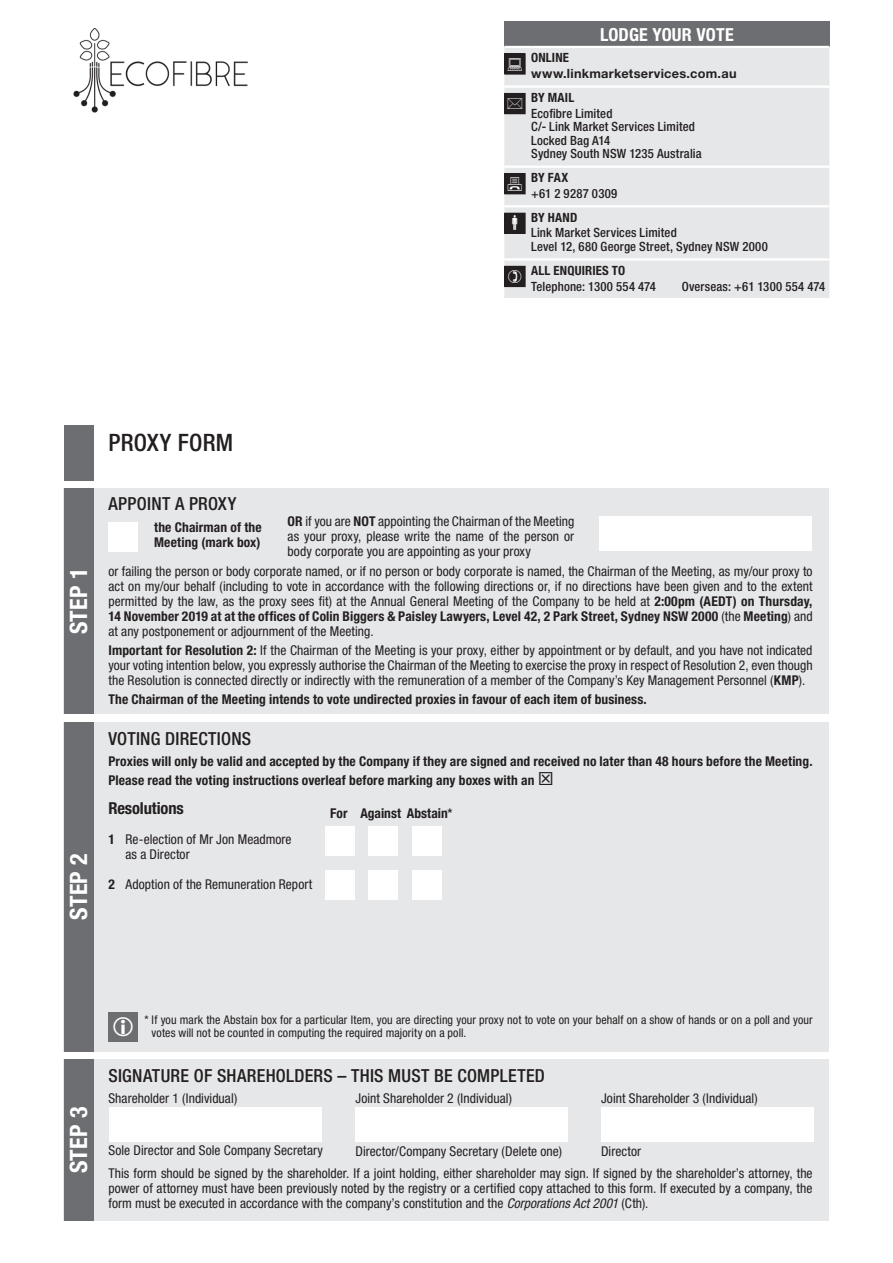
<style>
.page{position:relative;width:893px;height:1263px;background:#fff}
.page>*{position:absolute;margin:0;border:0;box-sizing:border-box;transform-origin:0 0}
.t1{font:700 condensed 24px "Helvetica Neue LT Std";letter-spacing:.015em;color:#fff}
.t2{font:500 condensed 24px "Helvetica Neue LT Std";letter-spacing:.01em;color:#231f20}
.t3{font:500 condensed 18px "Helvetica Neue LT Std";letter-spacing:.015em;color:#231f20}
.t4{font:700 condensed 18px "Helvetica Neue LT Std";letter-spacing:.01em;color:#fff}
.t5{font:700 condensed 16.5px "Helvetica Neue LT Std";letter-spacing:-.005em;color:#231f20}
.t6{font:condensed 13.5px/15px "Helvetica Neue LT Std";letter-spacing:.005em;color:#231f20;text-align:justify}
.t7{font:700 condensed 13.5px/15px "Helvetica Neue LT Std";letter-spacing:.01em;color:#231f20}
.t8{font:500 condensed 12.75px/13.5px "Helvetica Neue LT Std";letter-spacing:.015em;color:#231f20}
.t9{font:700 condensed 12.75px "Helvetica Neue LT Std";letter-spacing:.015em;color:#231f20}
.t10{font:700 12.75px "Helvetica Neue LT Std";letter-spacing:.02em;color:#231f20}
.t11{font:condensed 12px/13.5px "Helvetica Neue LT Std";letter-spacing:.01em;color:#231f20}
.s1{font-weight:700}
.s2{font-weight:500}
.s3{font-style:italic}
</style>
<div class="page">
<div style="left:64px;top:425px;width:30px;height:55px;background:#6d6e71"></div>
<div style="left:64px;top:488px;width:765px;height:226px;background:#e6e7e9"></div>
<div style="left:64px;top:488px;width:30px;height:226px;background:#6d6e71"></div>
<div style="left:64px;top:1059px;width:765px;height:162px;background:#e6e7e9"></div>
<div style="left:64px;top:1059px;width:30px;height:162px;background:#6d6e71"></div>
<div style="left:504px;top:21px;width:325px;height:26px;background:#6d6e71"></div>
<div style="left:504px;top:48px;width:325px;height:250px;background:#e6e7e9"></div>
<hr style="left:504px;top:85px;width:27px;height:3px;background:#fff">
<hr style="left:531px;top:85px;width:298px;height:3px;background:#fff">
<hr style="left:504px;top:166px;width:27px;height:2px;background:#fff">
<hr style="left:531px;top:166px;width:298px;height:2px;background:#fff">
<hr style="left:504px;top:205px;width:27px;height:2px;background:#fff">
<hr style="left:531px;top:205px;width:298px;height:2px;background:#fff">
<hr style="left:504px;top:258px;width:27px;height:3px;background:#fff">
<hr style="left:531px;top:258px;width:298px;height:3px;background:#fff">
<hr style="left:504px;top:46px;width:27px;height:2px;background:#fff">
<hr style="left:531px;top:46px;width:298px;height:2px;background:#fff">
<div style="left:505px;top:54px;width:20px;height:20px;background:#231f20"></div>
<div style="left:504px;top:53px;width:22px;height:22px;border:1px solid #231f20"></div>
<div style="left:505px;top:93px;width:20px;height:21px;background:#231f20"></div>
<div style="left:504px;top:93px;width:22px;height:21px;border:1px solid #231f20"></div>
<div style="left:505px;top:174px;width:20px;height:20px;background:#231f20"></div>
<div style="left:504px;top:173px;width:22px;height:21px;border:1px solid #231f20"></div>
<div style="left:505px;top:213px;width:20px;height:20px;background:#231f20"></div>
<div style="left:504px;top:213px;width:22px;height:21px;border:1px solid #231f20"></div>
<div style="left:505px;top:266px;width:20px;height:21px;background:#231f20"></div>
<div style="left:504px;top:266px;width:22px;height:21px;border:1px solid #231f20"></div>
<div style="left:108px;top:522px;width:30px;height:30px;background:#fff"></div>
<div style="left:600px;top:516px;width:212px;height:34px;background:#fff"></div>
<div style="left:109px;top:1107px;width:212px;height:34px;background:#fff"></div>
<div style="left:355px;top:1107px;width:213px;height:34px;background:#fff"></div>
<div style="left:601px;top:1107px;width:213px;height:34px;background:#fff"></div>
<div style="left:64px;top:722px;width:765px;height:329px;background:#e6e7e9"></div>
<div style="left:64px;top:722px;width:30px;height:329px;background:#6d6e71"></div>
<div style="left:108px;top:1012px;width:30px;height:30px;background:#6d6e71"></div>
<div style="left:325px;top:826px;width:30px;height:30px;background:#fff"></div>
<div style="left:368px;top:826px;width:30px;height:30px;background:#fff"></div>
<div style="left:412px;top:826px;width:30px;height:30px;background:#fff"></div>
<div style="left:325px;top:870px;width:30px;height:30px;background:#fff"></div>
<div style="left:368px;top:870px;width:30px;height:30px;background:#fff"></div>
<div style="left:412px;top:870px;width:30px;height:30px;background:#fff"></div>
<img style="left:73px;top:28px;width:175px;height:85px">
<h2 class="t4" style="left:600px;top:23px;width:135px">LODGE YOUR VOTE</h2>
<h1 class="t2" style="left:108px;top:429px;width:126px">PROXY FORM</h1>
<h2 class="t3" style="left:108px;top:493px;width:130px">APPOINT A PROXY</h2>
<p class="t9" style="left:531px;top:50px;width:39px">ONLINE</p>
<p class="t10" style="left:531px;top:66px;width:207px">www.linkmarketservices.com.au</p>
<p class="t9" style="left:531px;top:90px;width:45px">BY MAIL</p>
<p class="t8" style="left:531px;top:106px;width:172px">Ecofibre Limited<br>C/- Link Market Services Limited<br>Locked Bag A14<br>Sydney South NSW 1235 Australia</p>
<p class="t9" style="left:531px;top:170px;width:39px">BY FAX</p>
<p class="t8" style="left:531px;top:186px;width:88px">+61 2 9287 0309</p>
<p class="t9" style="left:531px;top:210px;width:48px">BY HAND</p>
<p class="t8" style="left:531px;top:226px;width:238px">Link Market Services Limited<br>Level 12, 680 George Street, Sydney NSW 2000</p>
<p class="t9" style="left:531px;top:263px;width:96px">ALL ENQUIRIES TO</p>
<p class="t8" style="left:531px;top:279px;width:126px">Telephone: 1300 554 474</p>
<p class="t8" style="left:682px;top:279px;width:145px">Overseas: +61 1300 554 474</p>
<p class="t7" style="left:154px;top:520px;width:109px">the Chairman of the<br>Meeting (mark box)</p>
<p class="t6" style="left:288px;top:514px;width:288px"><span class="s1">OR</span> if you are <span class="s1">NOT</span> appointing the Chairman of the Meeting as your proxy, please write the name of the person or body corporate you are appointing as your proxy</p>
<h1 class="t1" style="left:64px;top:634px;width:68px;rotate:-90deg">STEP 1</h1>
<p class="t6" style="left:108px;top:563px;width:706px">or failing the person or body corporate named, or if no person or body corporate is named, the Chairman of the Meeting, as my/our proxy to act on my/our behalf (including to vote in accordance with the following directions or, if no directions have been given and to the extent permitted by the law, as the proxy sees fit) at the Annual General Meeting of the Company to be held at <span class="s1">2:00pm (AEDT) on Thursday, 14 November 2019 at at the offices of Colin Biggers &amp; Paisley Lawyers, Level 42, 2 Park Street, Sydney NSW 2000</span> (the <span class="s1">Meeting</span>) and at any postponement or adjournment of the Meeting.</p>
<p class="t6" style="left:108px;top:643px;width:706px"><span class="s1">Important for Resolution 2:</span> If the Chairman of the Meeting is your proxy, either by appointment or by default, and you have not indicated your voting intention below, you expressly authorise the Chairman of the Meeting to exercise the proxy in respect of Resolution 2, even though the Resolution is connected directly or indirectly with the remuneration of a member of the Company’s Key Management Personnel (<span class="s1">KMP</span>).</p>
<p class="t7" style="left:108px;top:692px;width:540px">The Chairman of the Meeting intends to vote undirected proxies in favour of each item of business.</p>
<h2 class="t3" style="left:108px;top:728px;width:144px">VOTING DIRECTIONS</h2>
<p class="t7" style="left:108px;top:751px;width:706px;line-height:19.2px">Proxies will only be valid and accepted by the Company if they are signed and received no later than 48 hours before the Meeting.<br>Please read the voting instructions overleaf before marking any boxes with an</p>
<h1 class="t1" style="left:64px;top:920px;width:68px;rotate:-90deg">STEP 2</h1>
<p class="t5" style="left:108px;top:798px;width:77px">Resolutions</p>
<p class="t6" style="left:125px;top:832px;width:168px;text-indent:-17px"><span class="s1">1</span> Re-election of Mr Jon Meadmore as a Director</p>
<p class="t6" style="left:108px;top:876px;width:205px"><span class="s1">2</span> Adoption of the Remuneration Report</p>
<p class="t7" style="left:330px;top:805px;width:124px">For Against Abstain<span class="s2">*</span></p>
<h1 class="t1" style="left:64px;top:1173px;width:68px;rotate:-90deg">STEP 3</h1>
<p class="t11" style="left:152px;top:1013px;width:663px;text-indent:-7px">* If you mark the Abstain box for a particular Item, you are directing your proxy not to vote on your behalf on a show of hands or on a poll and your votes will not be counted in computing the required majority on a poll.</p>
<h2 class="t3" style="left:108px;top:1065px;width:438px">SIGNATURE OF SHAREHOLDERS – THIS MUST BE COMPLETED</h2>
<p class="t6" style="left:108px;top:1090px;width:130px">Shareholder 1 (Individual)</p>
<p class="t6" style="left:355px;top:1090px;width:158px">Joint Shareholder 2 (Individual)</p>
<p class="t6" style="left:601px;top:1090px;width:158px">Joint Shareholder 3 (Individual)</p>
<p class="t6" style="left:108px;top:1143px;width:216px">Sole Director and Sole Company Secretary</p>
<p class="t6" style="left:355px;top:1143px;width:208px">Director/Company Secretary (Delete one)</p>
<p class="t6" style="left:601px;top:1143px;width:42px">Director</p>
<p class="t6" style="left:108px;top:1165px;width:706px">This form should be signed by the shareholder. If a joint holding, either shareholder may sign. If signed by the shareholder’s attorney, the power of attorney must have been previously noted by the registry or a certified copy attached to this form. If executed by a company, the form must be executed in accordance with the company’s constitution and the <span class="s3">Corporations Act 2001</span> (Cth).</p>
</div>
